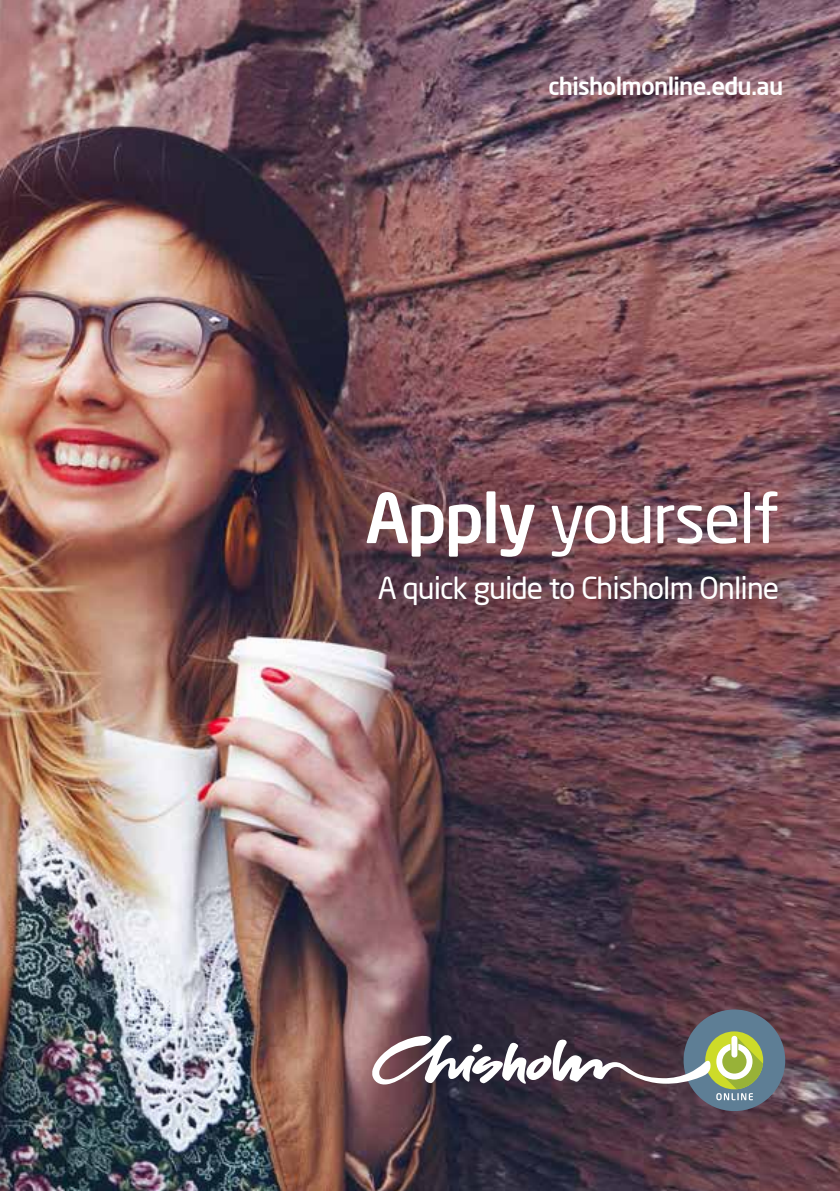
<style>
.page{position:relative;width:840px;height:1191px;background:#fff}
.page>*{position:absolute;margin:0;border:0;box-sizing:border-box;transform-origin:0 0}
.t1{font:68px "Neo Sans";letter-spacing:-.03em;color:#fff}
.t2{font:30px "Neo Sans";letter-spacing:-.03em;color:#fff}
.t3{font:500 24px "Neo Sans";letter-spacing:-.03em;color:#fff}
.s1{font-weight:500}
</style>
<div class="page">
<img style="left:0;top:0;width:839px;height:1191px">
<div style="left:683px;top:1009px;width:101px;height:102px;background:#5e7e95;border-radius:50%"></div>
<div style="left:704px;top:1031px;width:58px;height:58px;background:#cddb29;border-radius:50%"></div>
<svg style="left:372px;top:1034px;width:338px;height:51px"></svg>
<svg style="left:716px;top:1036px;width:46px;height:64px"></svg>
<div style="left:731px;top:1035px;width:6px;height:22px;background:#fff;border-radius:3px"></div>
<p class="t3" style="left:548px;top:71px;width:236px">chisholmonline.edu.au</p>
<h1 class="t1" style="left:365px;top:476px;width:415px"><span class="s1">Apply</span> yourself</h1>
<p class="t2" style="left:377px;top:569px;width:402px">A quick guide to Chisholm Online</p>
</div>
